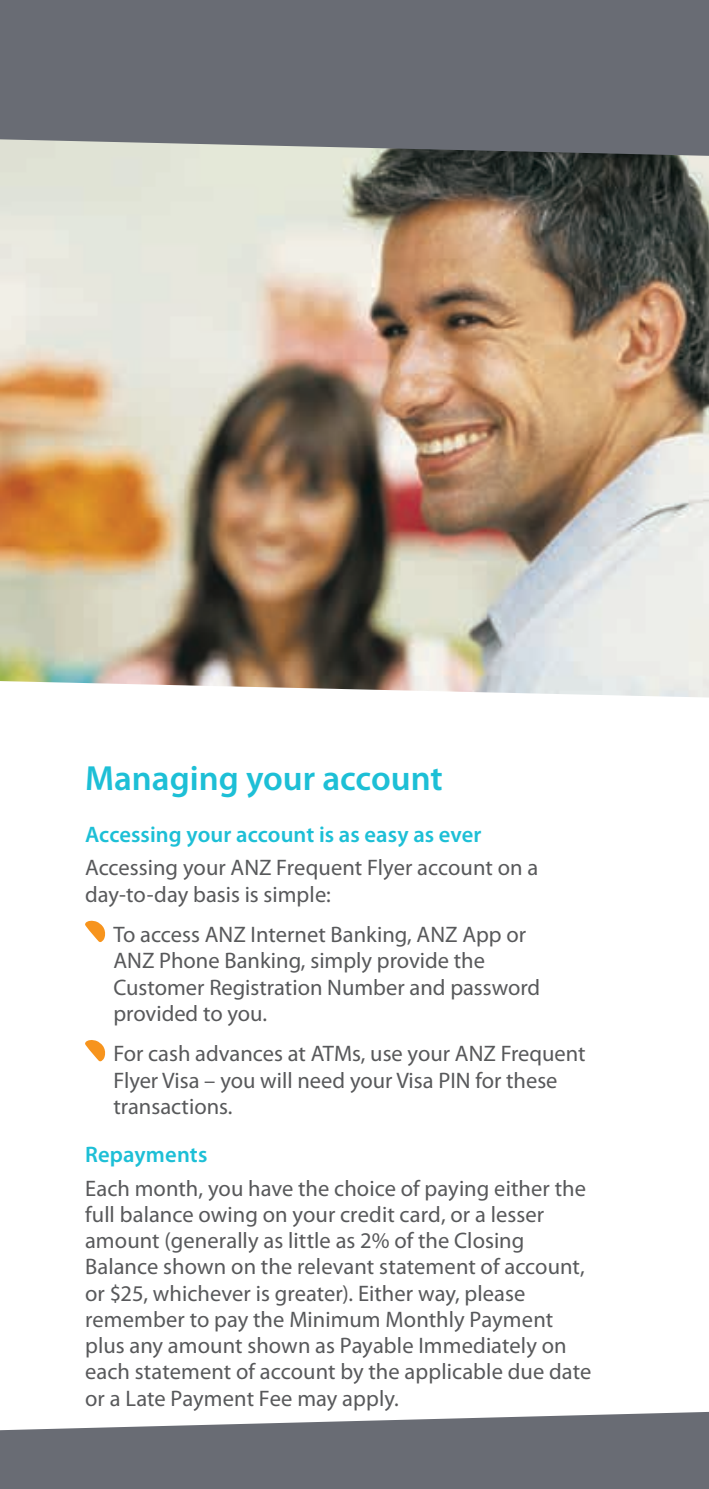
<style>
.page{position:relative;width:709px;height:1489px;background:#fff}
.page>*{position:absolute;margin:0;border:0;box-sizing:border-box;transform-origin:0 0}
.t1{font:600 35px "Myriad Pro";color:#1dbfd6}
.t2{font:22.5px/26.2px "Myriad Pro";color:#58595b}
.t3{font:600 22.5px "Myriad Pro";letter-spacing:.005em;color:#1dbfd6}
</style>
<div class="page">
<svg style="left:0;top:1411px;width:709px;height:77px;background:#7c7f86"></svg>
<img style="left:0;top:156px;width:709px;height:541px">
<svg style="left:85px;top:920px;width:21px;height:22px"></svg>
<svg style="left:85px;top:1040px;width:21px;height:21px"></svg>
<div style="left:0;top:0;width:709px;height:156px;background:#696c74"></div>
<h1 class="t1" style="left:85px;top:755px;width:359px">Managing your account</h1>
<p class="t3" style="left:85px;top:820px;width:398px">Accessing your account is as easy as ever</p>
<p class="t2" style="left:85px;top:854px;width:455px">Accessing your ANZ Frequent Flyer account on a day-to-day basis is simple:</p>
<p class="t2" style="left:113px;top:921px;width:428px">To access ANZ Internet Banking, ANZ App or ANZ Phone Banking, simply provide the Customer Registration Number and password provided to you.</p>
<p class="t2" style="left:113px;top:1040px;width:474px">For cash advances at ATMs, use your ANZ Frequent<br>Flyer Visa – you will need your Visa PIN for these transactions.</p>
<p class="t3" style="left:85px;top:1140px;width:124px">Repayments</p>
<p class="t2" style="left:85px;top:1174px;width:508px">Each month, you have the choice of paying either the full balance owing on your credit card, or a lesser amount (generally as little as 2% of the Closing Balance shown on the relevant statement of account, or $25, whichever is greater). Either way, please remember to pay the Minimum Monthly Payment plus any amount shown as Payable Immediately on each statement of account by the applicable due date or a Late Payment Fee may apply.</p>
</div>
